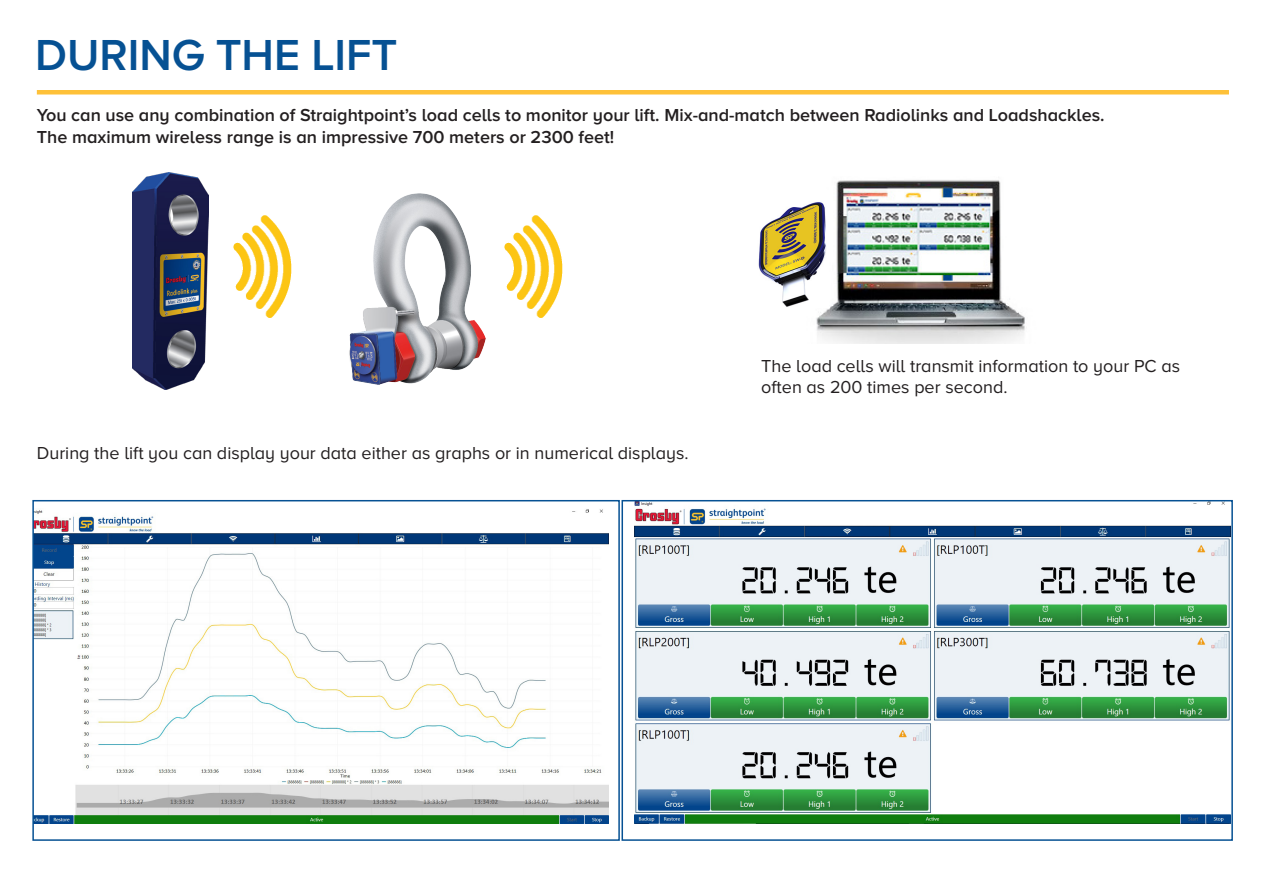
<style>
.page{position:relative;width:1263px;height:893px;background:#fff}
.page>*{position:absolute;margin:0;border:0;box-sizing:border-box;transform-origin:0 0}
.t1{font:600 45px "Proxima Nova A";color:#065193}
.t2{font:600 18px/21.6px "Proxima Nova A";color:#231f20}
.t3{font:18px/21.6px "Proxima Nova A";color:#231f20}
</style>
<div class="page">
<div style="left:37px;top:90px;width:1192px;height:5px;background:#fec139"></div>
<img style="left:133px;top:173px;width:75px;height:216px">
<img style="left:233px;top:216px;width:58px;height:102px">
<img style="left:349px;top:193px;width:137px;height:192px">
<img style="left:505px;top:216px;width:58px;height:102px">
<img style="left:816px;top:180px;width:209px;height:164px">
<img style="left:758px;top:202px;width:70px;height:105px">
<img style="left:35px;top:509px;width:573px;height:315px">
<div style="left:32px;top:500px;width:588px;height:341px;border:2px solid #065193"></div>
<img style="left:635px;top:503px;width:595px;height:321px">
<div style="left:621px;top:500px;width:612px;height:341px;border:2px solid #065193"></div>
<p class="t1" style="left:35px;top:29px;width:364px">DURING THE LIFT</p>
<p class="t2" style="left:37px;top:104px;width:1069px">You can use any combination of Straightpoint’s load cells to monitor your lift. Mix-and-match between Radiolinks and Loadshackles.<br>The maximum wireless range is an impressive 700 meters or 2300 feet!</p>
<p class="t3" style="left:37px;top:442px;width:653px">During the lift you can display your data either as graphs or in numerical displays.</p>
<p class="t3" style="left:761px;top:355px;width:420px">The load cells will transmit information to your PC as often as 200 times per second.</p>
</div>
